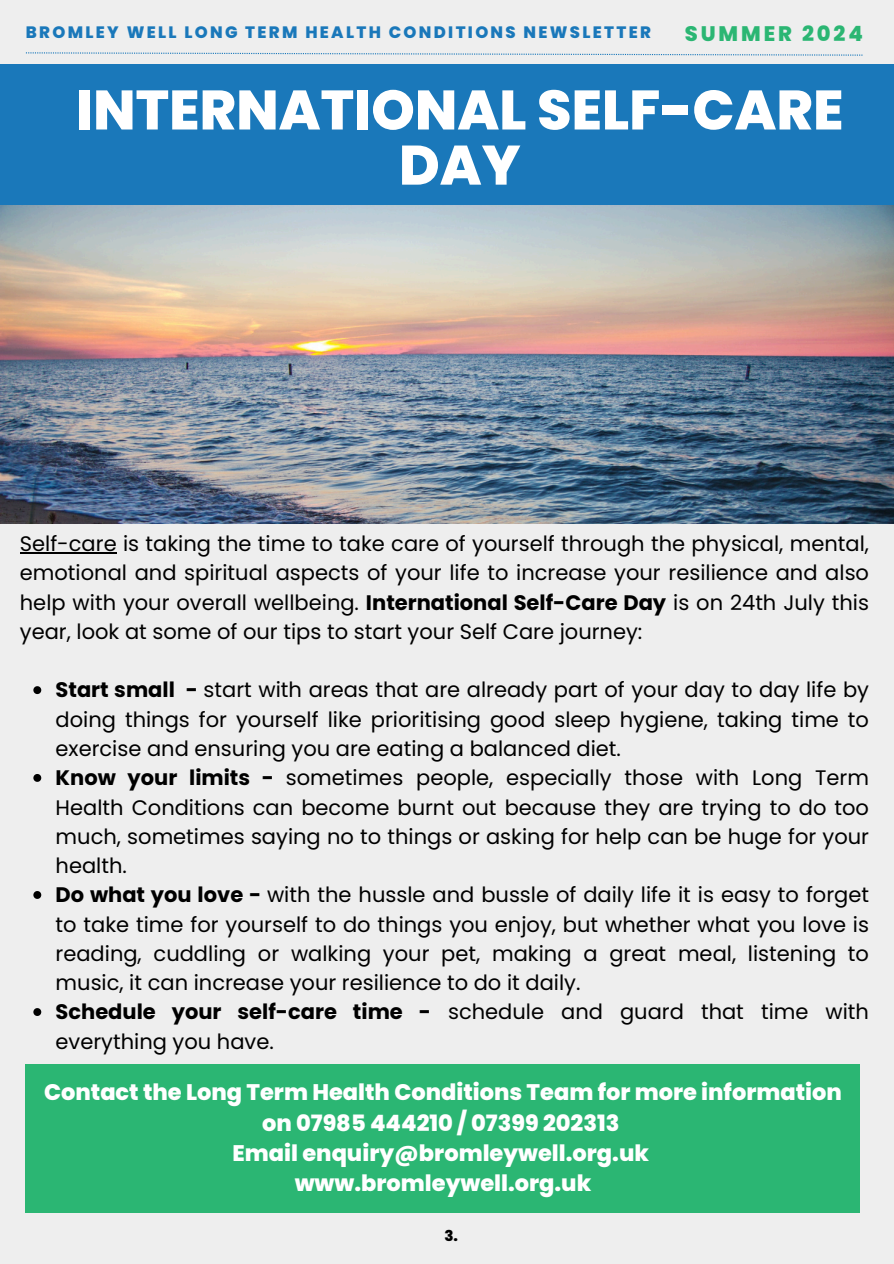
<style>
.page{position:relative;width:894px;height:1264px;background:#fff}
.page>*{position:absolute;margin:0;border:0;box-sizing:border-box;transform-origin:0 0}
.t1{font:800 55.5px/55.2px "Poppins";color:#fff;text-align:center}
.t2{font:800 36.75px "Poppins";color:#fff}
.t3{font:800 22.5px/30.5px "Poppins";color:#fff;text-align:center}
.t4{font:21px/29.2px "Poppins";color:#000;text-align:justify}
.t5{font:800 21px "Poppins";letter-spacing:.14em;color:#2bb673}
.t6{font:800 16.5px "Poppins";letter-spacing:.14em;color:#1a78ba}
.t7{font:800 15px "Poppins";color:#000}
.s1{font-weight:700}
</style>
<div class="page">
<div style="left:0;top:0;width:893px;height:1263px;background:#eee"></div>
<svg style="left:26px;top:52px;width:836px;height:4px"></svg>
<div style="left:0;top:65px;width:893px;height:149px;background:#1a78ba"></div>
<div style="left:26px;top:1064px;width:833px;height:149px;background:#2bb673"></div>
<img style="left:0;top:205px;width:893px;height:318px">
<hr style="left:20px;top:552px;width:97px;height:1px;background:#000">
<svg style="left:33px;top:686px;width:8px;height:8px"></svg>
<svg style="left:33px;top:774px;width:8px;height:7px"></svg>
<svg style="left:33px;top:891px;width:8px;height:7px"></svg>
<svg style="left:33px;top:1008px;width:8px;height:7px"></svg>
<p class="t6" style="left:26px;top:21px;width:626px">BROMLEY WELL LONG TERM HEALTH CONDITIONS NEWSLETTER</p>
<h2 class="t5" style="left:684px;top:19px;width:180px">SUMMER 2024</h2>
<p class="t1" style="left:76px;top:82px;width:768px">INTERNATIONAL SELF-CARE<br>DAY</p>
<h3 class="t2" style="left:157px;top:83px;width:576px">A STEP IN THE RIGHT DIRECTION</h3>
<p class="t4" style="left:20px;top:529px;width:850px">Self-care is taking the time to take care of yourself through the physical, mental, emotional and spiritual aspects of your life to increase your resilience and also help with your overall wellbeing. <span class="s1">International Self-Care Day</span> is on 24th July this year, look at some of our tips to start your Self Care journey:</p>
<p class="t4" style="left:56px;top:675px;width:814px"><span class="s1">Start small -</span> start with areas that are already part of your day to day life by doing things for yourself like prioritising good sleep hygiene, taking time to exercise and ensuring you are eating a balanced diet.</p>
<p class="t4" style="left:56px;top:763px;width:814px"><span class="s1">Know your limits -</span> sometimes people, especially those with Long Term Health Conditions can become burnt out because they are trying to do too much, sometimes saying no to things or asking for help can be huge for your health.</p>
<h4 class="t4" style="left:56px;top:880px;width:814px"><span class="s1">Do what you love -</span> with the hussle and bussle of daily life it is easy to forget to take time for yourself to do things you enjoy, but whether what you love is reading, cuddling or walking your pet, making a great meal, listening to music, it can increase your resilience to do it daily.</h4>
<p class="t4" style="left:56px;top:997px;width:814px"><span class="s1">Schedule your self-care time -</span> schedule and guard that time with everything you have.</p>
<h6 class="t3" style="left:44px;top:1077px;width:799px">Contact the Long Term Health Conditions Team for more information on 07985 444210 / 07399 202313<br>Email enquiry@bromleywell.org.uk<br>www.bromleywell.org.uk</h6>
<h5 class="t7" style="left:444px;top:1225px;width:15px">3.</h5>
</div>
